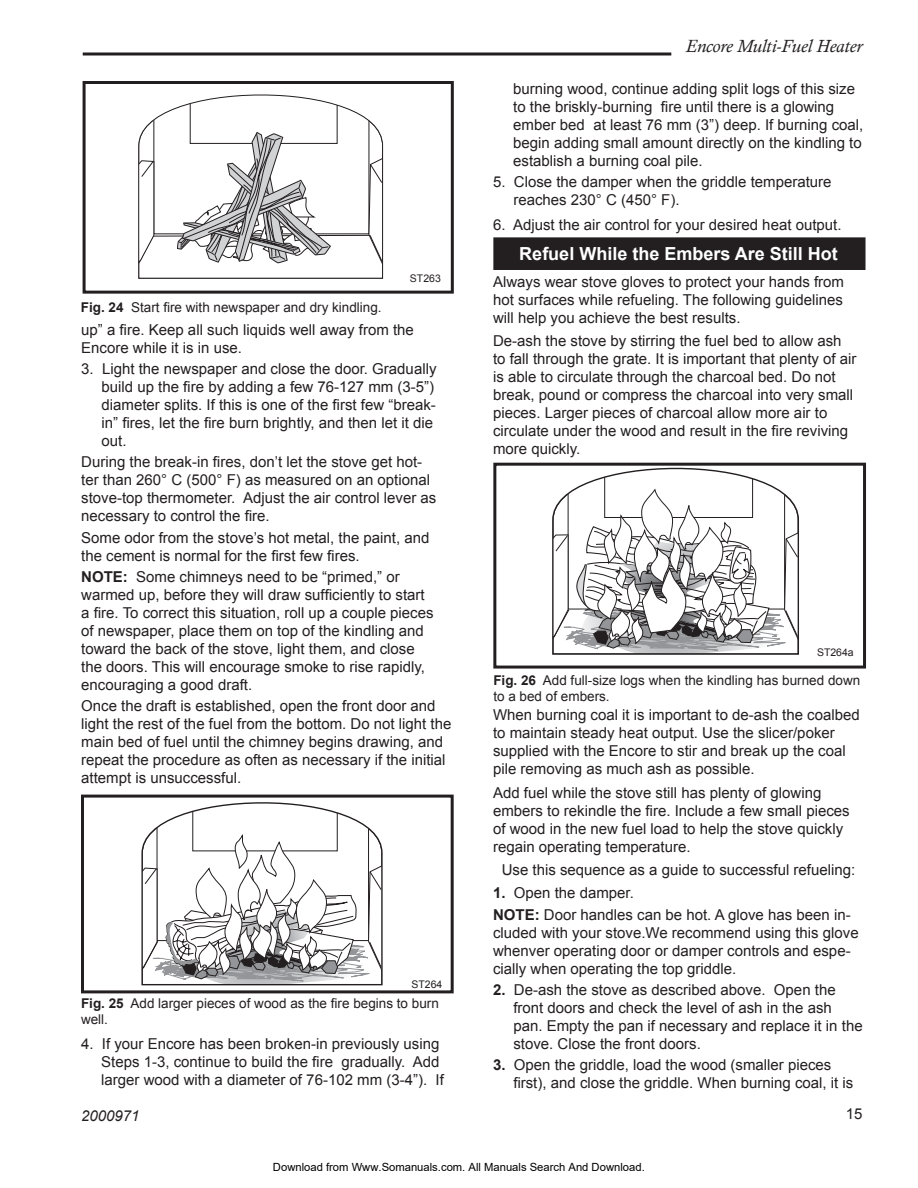
<style>
.page{position:relative;width:918px;height:1188px;background:#fff}
.page>*{position:absolute;margin:0;border:0;box-sizing:border-box;transform-origin:0 0}
.t1{font:700 18px "Arial";color:#fff}
.t2{font:italic 18px "Calisto";color:#231f20}
.t3{font:16.8px/20.2px "Helvetica";color:#231f20}
.t4{font:16.5px "Helvetica";color:#231f20}
.t5{font:15.6px/18.8px "Helvetica";color:#231f20}
.t6{font:15px/18px "Arial";color:#231f20}
.t7{font:italic 15px "Arial";color:#231f20}
.t8{font:13.5px/16.2px "Arial";color:#231f20}
.t9{font:11.25px "Arial";color:#000}
.t10{font:10.5px "Arial";color:#231f20}
.s1{font-weight:700}
</style>
<div class="page">
<svg style="left:83px;top:52px;width:588px;height:4px;background:#595657"></svg>
<div style="left:494px;top:238px;width:371px;height:31px;background:#231f20"></div>
<div style="left:493px;top:237px;width:373px;height:33px;border:2px solid #231f20"></div>
<svg style="left:138px;top:94px;width:245px;height:185px"></svg>
<div style="left:83px;top:81px;width:371px;height:213px;border:3px solid #231f20"></div>
<svg style="left:142px;top:802px;width:240px;height:184px"></svg>
<div style="left:81px;top:795px;width:373px;height:198px;border:3px solid #231f20"></div>
<svg style="left:552px;top:468px;width:247px;height:187px"></svg>
<div style="left:493px;top:463px;width:373px;height:206px;border:3px solid #231f20"></div>
<p class="t8" style="left:81px;top:299px;width:302px"><span class="s1">Fig. 24</span> Start fire with newspaper and dry kindling.</p>
<p class="t10" style="left:410px;top:272px;width:32px">ST263</p>
<p class="t6" style="left:81px;top:321px;width:334px">up” a fire. Keep all such liquids well away from the<br>Encore while it is in use.</p>
<p class="t6" style="left:102px;top:360px;width:336px;text-indent:-20px">3. Light the newspaper and close the door. Gradually build up the fire by adding a few 76-127 mm (3-5”) diameter splits. If this is one of the first few “break&shy;in” fires, let the fire burn brightly, and then let it die out.</p>
<p class="t6" style="left:81px;top:453px;width:357px">During the break-in fires, don’t let the stove get hot&shy;ter than 260° C (500° F) as measured on an optional stove-top thermometer. Adjust the air control lever as necessary to control the fire.</p>
<p class="t6" style="left:81px;top:528px;width:350px">Some odor from the stove’s hot metal, the paint, and the cement is normal for the first few fires.</p>
<p class="t6" style="left:81px;top:568px;width:354px"><span class="s1">NOTE:</span> Some chimneys need to be “primed,” or warmed up, before they will draw sufficiently to start a fire. To correct this situation, roll up a couple pieces of newspaper, place them on top of the kindling and toward the back of the stove, light them, and close the doors. This will encourage smoke to rise rapidly, encouraging a good draft.</p>
<p class="t6" style="left:81px;top:697px;width:372px">Once the draft is established, open the front door and light the rest of the fuel from the bottom. Do not light the main bed of fuel until the chimney begins drawing, and repeat the procedure as often as necessary if the initial attempt is unsuccessful.</p>
<p class="t5" style="left:193px;top:366px;width:92px">ST263 starting a fire<br>12/99</p>
<p class="t10" style="left:411px;top:978px;width:32px">ST264</p>
<p class="t8" style="left:81px;top:995px;width:359px"><span class="s1">Fig. 25</span> Add larger pieces of wood as the fire begins to burn well.</p>
<p class="t6" style="left:101px;top:1035px;width:344px;text-indent:-20px">4. If your Encore has been broken-in previously using<br>Steps 1-3, continue to build the fire gradually. Add larger wood with a diameter of 76-102 mm (3-4”). If</p>
<p class="t4" style="left:201px;top:1073px;width:50px">ST264</p>
<p class="t7" style="left:81px;top:1107px;width:60px">2000971</p>
<p class="t2" style="left:686px;top:35px;width:178px">Encore Multi-Fuel Heater</p>
<p class="t6" style="left:513px;top:79px;width:352px">burning wood, continue adding split logs of this size to the briskly-burning fire until there is a glowing ember bed at least 76 mm (3”) deep. If burning coal, begin adding small amount directly on the kindling to establish a burning coal pile.</p>
<p class="t6" style="left:513px;top:173px;width:320px;text-indent:-20px">5. Close the damper when the griddle temperature reaches 230° C (450° F).</p>
<p class="t6" style="left:493px;top:215px;width:350px">6. Adjust the air control for your desired heat output.</p>
<p class="t1" style="left:519px;top:244px;width:320px">Refuel While the Embers Are Still Hot</p>
<p class="t6" style="left:493px;top:272px;width:352px;text-align:justify">Always wear stove gloves to protect your hands from hot surfaces while refueling. The following guidelines will help you achieve the best results.</p>
<p class="t6" style="left:493px;top:332px;width:365px">De-ash the stove by stirring the fuel bed to allow ash to fall through the grate. It is important that plenty of air is able to circulate through the charcoal bed. Do not break, pound or compress the charcoal into very small pieces. Larger pieces of charcoal allow more air to circulate under the wood and result in the fire reviving more quickly.</p>
<p class="t10" style="left:817px;top:646px;width:38px">ST264a</p>
<p class="t8" style="left:493px;top:672px;width:368px"><span class="s1">Fig. 26</span> Add full-size logs when the kindling has burned down to a bed of embers.</p>
<p class="t6" style="left:493px;top:706px;width:368px">When burning coal it is important to de-ash the coalbed to maintain steady heat output. Use the slicer/poker supplied with the Encore to stir and break up the coal pile removing as much ash as possible.</p>
<p class="t6" style="left:493px;top:783px;width:358px">Add fuel while the stove still has plenty of glowing embers to rekindle the fire. Include a few small pieces of wood in the new fuel load to help the stove quickly regain operating temperature.</p>
<p class="t6" style="left:502px;top:861px;width:355px">Use this sequence as a guide to successful refueling:</p>
<p class="t6" style="left:493px;top:883px;width:359px;line-height:21.1px"><span class="s1">1.</span> Open the damper.<br><span class="s1">NOTE:</span> Door handles can be hot. A glove has been in-</p>
<p class="t6" style="left:493px;top:923px;width:367px">cluded with your stove.We recommend using this glove whenver operating door or damper controls and espe&shy;cially when operating the top griddle.</p>
<p class="t6" style="left:513px;top:981px;width:351px;text-indent:-20px"><span class="s1">2.</span> De-ash the stove as described above. Open the front doors and check the level of ash in the ash pan. Empty the pan if necessary and replace it in the stove. Close the front doors.</p>
<p class="t6" style="left:513px;top:1056px;width:342px;text-indent:-20px"><span class="s1">3.</span> Open the griddle, load the wood (smaller pieces first), and close the griddle. When burning coal, it is</p>
<p class="t3" style="left:613px;top:746px;width:102px">ST264a<br>add wood fire<br>11/00</p>
<p class="t6" style="left:846px;top:1105px;width:18px">15</p>
<p class="t9" style="left:273px;top:1160px;width:373px">Download from Www.Somanuals.com. All Manuals Search And Download.</p>
</div>
